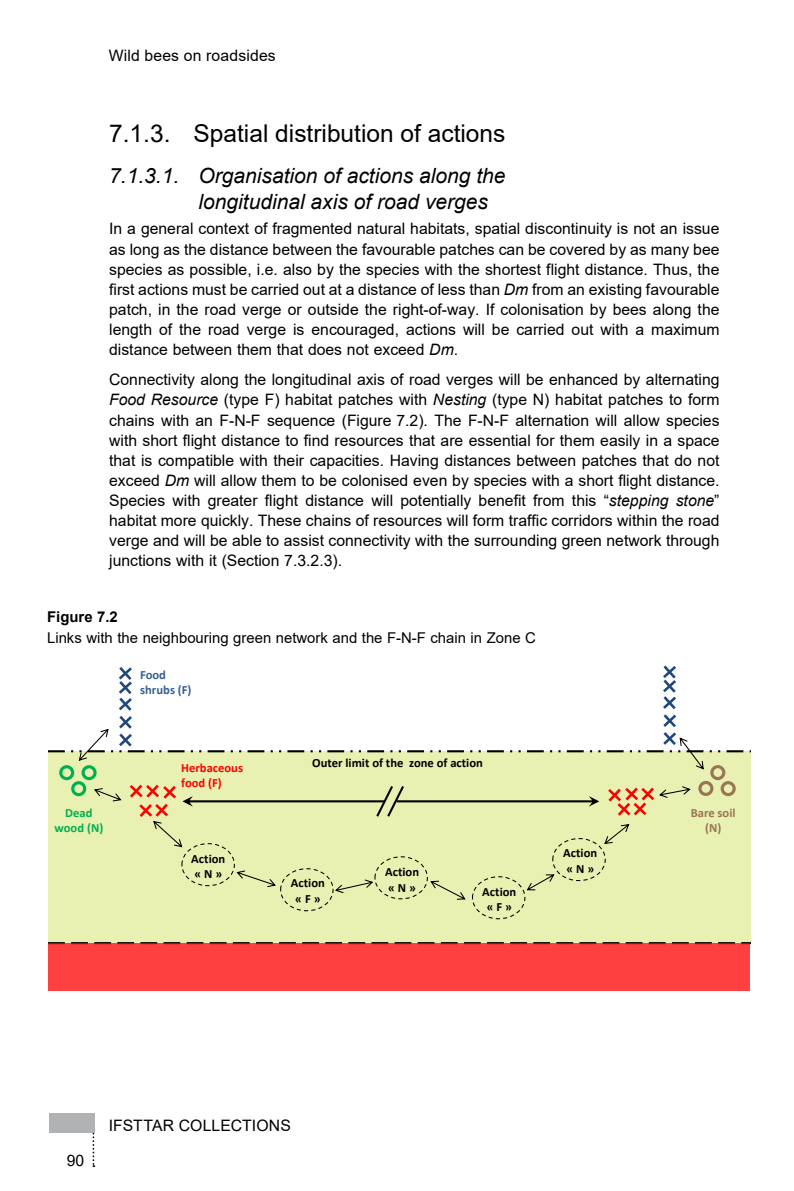
<style>
.page{position:relative;width:794px;height:1191px;background:#fff}
.page>*{position:absolute;margin:0;border:0;box-sizing:border-box;transform-origin:0 0}
.OS_Titre3{font:24.5px "Arial";color:#000}
.OS_Titre4{font:italic 21px/26.2px "Arial";color:#000}
.OS_Texte-courant{font:15.75px/20.1px "Arial";color:#000;text-align:justify}
.OS_Fig-titre{font:14.88px "Arial";color:#000}
.OS_Fig-num{font:700 14.88px "Arial";color:#000}
.t1{font:700 12.6px/15px "Calibri";letter-spacing:.005em;color:#000}
.t2{font:700 12.6px/15px "Calibri";color:#f00}
.t3{font:700 12.6px/15px "Calibri";color:#376092}
.t4{font:700 12.6px/15px "Calibri";color:#997455;text-align:center}
.t5{font:700 12.6px/15px "Calibri";color:#00b050;text-align:center}
.s1{font-style:italic}
</style>
<div class="page">
<svg style="left:93px;top:1132px;width:1px;height:35px"></svg>
<div style="left:49px;top:1112px;width:45px;height:20px;background:#b1b2b3"></div>
<div style="left:48px;top:751px;width:702px;height:192px;background:#e8f1b1"></div>
<div style="left:698px;top:781px;width:15px;height:15px;border:3px solid #997455;border-radius:50%"></div>
<svg style="left:48px;top:942px;width:703px;height:2px"></svg>
<div style="left:710px;top:765px;width:15px;height:15px;border:3px solid #997455;border-radius:50%"></div>
<div style="left:720px;top:781px;width:15px;height:15px;border:3px solid #997455;border-radius:50%"></div>
<div style="left:59px;top:765px;width:15px;height:15px;border:3px solid #00b050;border-radius:50%"></div>
<div style="left:82px;top:765px;width:15px;height:15px;border:3px solid #00b050;border-radius:50%"></div>
<div style="left:71px;top:781px;width:15px;height:15px;border:3px solid #00b050;border-radius:50%"></div>
<svg style="left:48px;top:665px;width:703px;height:104px"></svg>
<svg style="left:94px;top:788px;width:27px;height:13px"></svg>
<div style="left:181px;top:843px;width:54px;height:43px;border:1px dashed #000;border-radius:50%"></div>
<div style="left:280px;top:868px;width:53px;height:43px;border:1px dashed #000;border-radius:50%"></div>
<div style="left:552px;top:838px;width:54px;height:43px;border:1px dashed #000;border-radius:50%"></div>
<div style="left:472px;top:876px;width:53px;height:43px;border:1px dashed #000;border-radius:50%"></div>
<div style="left:374px;top:856px;width:54px;height:43px;border:1px dashed #000;border-radius:50%"></div>
<svg style="left:236px;top:870px;width:40px;height:17px"></svg>
<svg style="left:430px;top:880px;width:35px;height:19px"></svg>
<svg style="left:335px;top:879px;width:38px;height:14px"></svg>
<svg style="left:527px;top:874px;width:27px;height:16px"></svg>
<svg style="left:130px;top:784px;width:560px;height:63px"></svg>
<div style="left:49px;top:943px;width:701px;height:47px;background:#ff4040"></div>
<p class="OS_Texte-courant" style="left:109px;top:45px;width:168px">Wild bees on roadsides</p>
<p class="OS_Titre3" style="left:109px;top:116px;width:398px">7.1.3. Spatial distribution of actions</p>
<p class="OS_Titre4" style="left:198px;top:163px;width:308px;text-indent:-89px">7.1.3.1. Organisation of actions along the longitudinal axis of road verges</p>
<p class="OS_Texte-courant" style="left:109px;top:219px;width:612px">In a general context of fragmented natural habitats, spatial discontinuity is not an issue as long as the distance between the favourable patches can be covered by as many bee species as possible, i.e. also by the species with the shortest flight distance. Thus, the first actions must be carried out at a distance of less than <span class="s1">Dm</span> from an existing favourable patch, in the road verge or outside the right-of-way. If colonisation by bees along the length of the road verge is encouraged, actions will be carried out with a maximum distance between them that does not exceed <span class="s1">Dm</span>.</p>
<p class="OS_Texte-courant" style="left:109px;top:369px;width:612px">Connectivity along the longitudinal axis of road verges will be enhanced by alternating <span class="s1">Food Resource</span> (type F) habitat patches with <span class="s1">Nesting</span> (type N) habitat patches to form chains with an F-N-F sequence (Figure 7.2). The F-N-F alternation will allow species with short flight distance to find resources that are essential for them easily in a space that is compatible with their capacities. Having distances between patches that do not exceed <span class="s1">Dm</span> will allow them to be colonised even by species with a short flight distance.<br>Species with greater flight distance will potentially benefit from this “<span class="s1">stepping stone</span>” habitat more quickly. These chains of resources will form traffic corridors within the road verge and will be able to assist connectivity with the surrounding green network through junctions with it (Section 7.3.2.3).</p>
<p class="OS_Fig-num" style="left:47px;top:606px;width:72px">Figure 7.2</p>
<p class="OS_Fig-titre" style="left:47px;top:627px;width:490px">Links with the neighbouring green network and the F-N-F chain in Zone C</p>
<p class="t5" style="left:54px;top:805px;width:50px">Dead wood (N)</p>
<p class="t3" style="left:140px;top:667px;width:53px">Food shrubs (F)</p>
<p class="t2" style="left:181px;top:760px;width:63px">Herbaceous food (F)</p>
<p class="t1" style="left:191px;top:851px;width:36px">Action « N »</p>
<p class="t1" style="left:312px;top:755px;width:172px">Outer limit of the zone of action</p>
<p class="t1" style="left:385px;top:864px;width:36px">Action « N »</p>
<p class="t1" style="left:291px;top:875px;width:36px;text-align:center">Action « F »</p>
<p class="t1" style="left:482px;top:884px;width:36px;text-align:center">Action « F »</p>
<p class="t1" style="left:563px;top:845px;width:36px">Action « N »</p>
<p class="OS_Texte-courant" style="left:67px;top:1150px;width:19px">90</p>
<p class="OS_Texte-courant" style="left:109px;top:1115px;width:184px">IFSTTAR COLLECTIONS</p>
<p class="t4" style="left:691px;top:805px;width:46px">Bare soil (N)</p>
</div>
